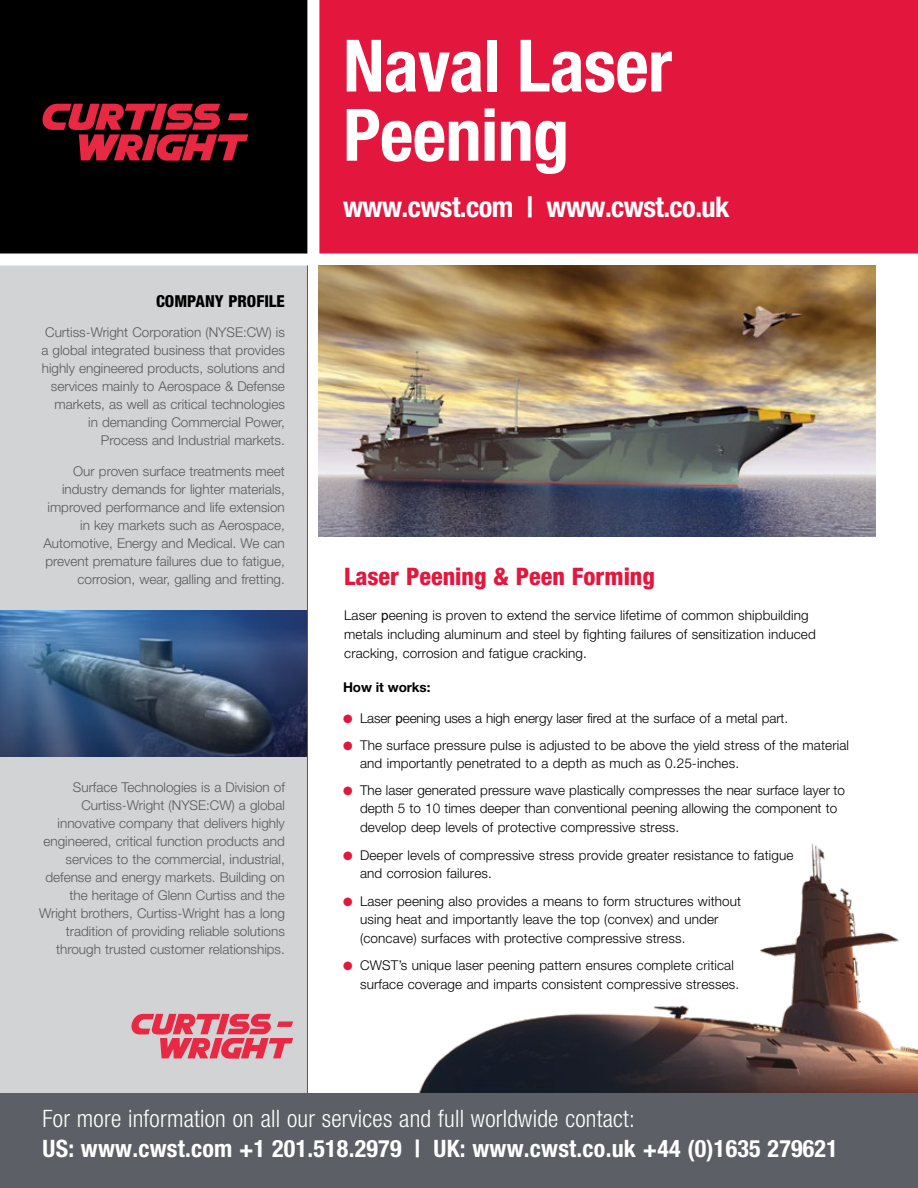
<style>
.page{position:relative;width:918px;height:1188px;background:#fff}
.page>*{position:absolute;margin:0;border:0;box-sizing:border-box;transform-origin:0 0}
.t1{font:700 condensed 72.3px/69.2px "Helvetica Neue LT Pro";letter-spacing:-.01em;color:#fff}
.t2{font:700 condensed 28.5px "Helvetica Neue LT Pro";letter-spacing:-.02em;color:#fff}
.t3{font:800 condensed 24.15px "Helvetica Neue LT Pro";color:#e3173e}
.t4{font:700 condensed 24px "Helvetica Neue LT Pro";letter-spacing:.01em;color:#fff}
.t5{font:300 condensed 24px "Helvetica Neue LT Pro";letter-spacing:.01em;color:#fff}
.t6{font:800 condensed 16.5px "Helvetica Neue LT Pro";color:#000}
.t7{font:300 13.5px/18.8px "Helvetica Neue LT Pro";letter-spacing:.01em;color:#000}
.t8{font:300 13.5px/18px "Helvetica Neue LT Pro";color:#58595b;text-align:right}
.t9{font:300 13.5px "Helvetica Neue LT Pro";letter-spacing:-.01em;color:#000}
.t10{font:700 13.5px "Helvetica Neue LT Pro";letter-spacing:-.01em;color:#000}
.s1{font-family:"Arial";font-weight:400}
.s2{color:#e3173e}
</style>
<div class="page">
<img style="left:418px;top:843px;width:500px;height:250px">
<div style="left:0;top:254px;width:308px;height:934px;background:#d1d3d4"></div>
<svg style="left:131px;top:1014px;width:162px;height:45px"></svg>
<img style="left:0;top:610px;width:307px;height:147px">
<div style="left:319px;top:0;width:599px;height:254px;background:#e3173e"></div>
<div style="left:0;top:0;width:314px;height:254px;background:#000"></div>
<svg style="left:43px;top:104px;width:205px;height:57px"></svg>
<div style="left:307px;top:0;width:12px;height:265px;background:#fff"></div>
<div style="left:0;top:254px;width:918px;height:12px;background:#fff"></div>
<img style="left:319px;top:266px;width:556px;height:271px">
<hr style="left:307px;top:266px;width:1px;height:922px;background:#e3173e">
<div style="left:0;top:1094px;width:918px;height:94px;background:#5c5f65"></div>
<p class="t6" style="left:156px;top:290px;width:130px">COMPANY PROFILE</p>
<p class="t8" style="left:41px;top:323px;width:245px">Curtiss-Wright Corporation (NYSE:CW) is a global integrated business that provides highly engineered products, solutions and services mainly to Aerospace &amp; Defense markets, as well as critical technologies in demanding Commercial Power, Process and Industrial markets.</p>
<p class="t8" style="left:43px;top:462px;width:243px">Our proven surface treatments meet industry demands for lighter materials, improved performance and life extension in key markets such as Aerospace, Automotive, Energy and Medical. We can prevent premature failures due to fatigue, corrosion, wear, galling and fretting.</p>
<p class="t8" style="left:39px;top:778px;width:247px">Surface Technologies is a Division of Curtiss-Wright (NYSE:CW) a global innovative company that delivers highly engineered, critical function products and services to the commercial, industrial, defense and energy markets. Building on the heritage of Glenn Curtiss and the Wright brothers, Curtiss-Wright has a long tradition of providing reliable solutions through trusted customer relationships.</p>
<h1 class="t1" style="left:343px;top:30px;width:331px">Naval Laser<br>Peening</h1>
<h2 class="t2" style="left:343px;top:190px;width:388px">www.cwst.com | www.cwst.co.uk</h2>
<h3 class="t3" style="left:344px;top:562px;width:312px">Laser Peening &amp; Peen Forming</h3>
<p class="t7" style="left:344px;top:606px;width:473px">Laser <span class="s1">p</span>eening is proven to extend the service lifetime of common shipbuilding metals including aluminum and steel by fighting failures of sensitization induced cracking, corrosion and fatigue cracking.</p>
<p class="t10" style="left:343px;top:679px;width:89px">How it works:</p>
<p class="t9" style="left:343px;top:710px;width:447px"><span class="s2">●</span> Laser <span class="s1">p</span>eening uses a high energy laser fired at the surface of a metal part.</p>
<p class="t7" style="left:360px;top:735px;width:490px;text-indent:-17px"><span class="s2">●</span> The surface pressure pulse is adjusted to be above the yield stress of the material and importantly penetrated to a depth as much as 0.25-inches.</p>
<p class="t7" style="left:360px;top:780px;width:486px;text-indent:-17px"><span class="s2">●</span> The laser generated pressure wave plastically compresses the near surface layer to depth 5 to 10 times deeper than conventional peening allowing the component to develop deep levels of protective compressive stress.</p>
<p class="t7" style="left:360px;top:845px;width:435px;text-indent:-17px"><span class="s2">●</span> Deeper levels of compressive stress provide greater resistance to fatigue and corrosion failures.</p>
<p class="t7" style="left:360px;top:891px;width:383px;text-indent:-17px"><span class="s2">●</span> Laser peening also provides a means to form structures without using heat and importantly leave the top (convex) and under (concave) surfaces with protective compressive stress.</p>
<p class="t7" style="left:360px;top:956px;width:381px;text-indent:-17px"><span class="s2">●</span> CWST’s unique laser peening pattern ensures complete critical surface coverage and imparts consistent compressive stresses.</p>
<h3 class="t5" style="left:43px;top:1105px;width:594px">For more information on all our services and full worldwide contact:</h3>
<h3 class="t4" style="left:43px;top:1134px;width:797px">US: www.cwst.com +1 201.518.2979 | UK: www.cwst.co.uk +44 (0)1635 279621</h3>
</div>
